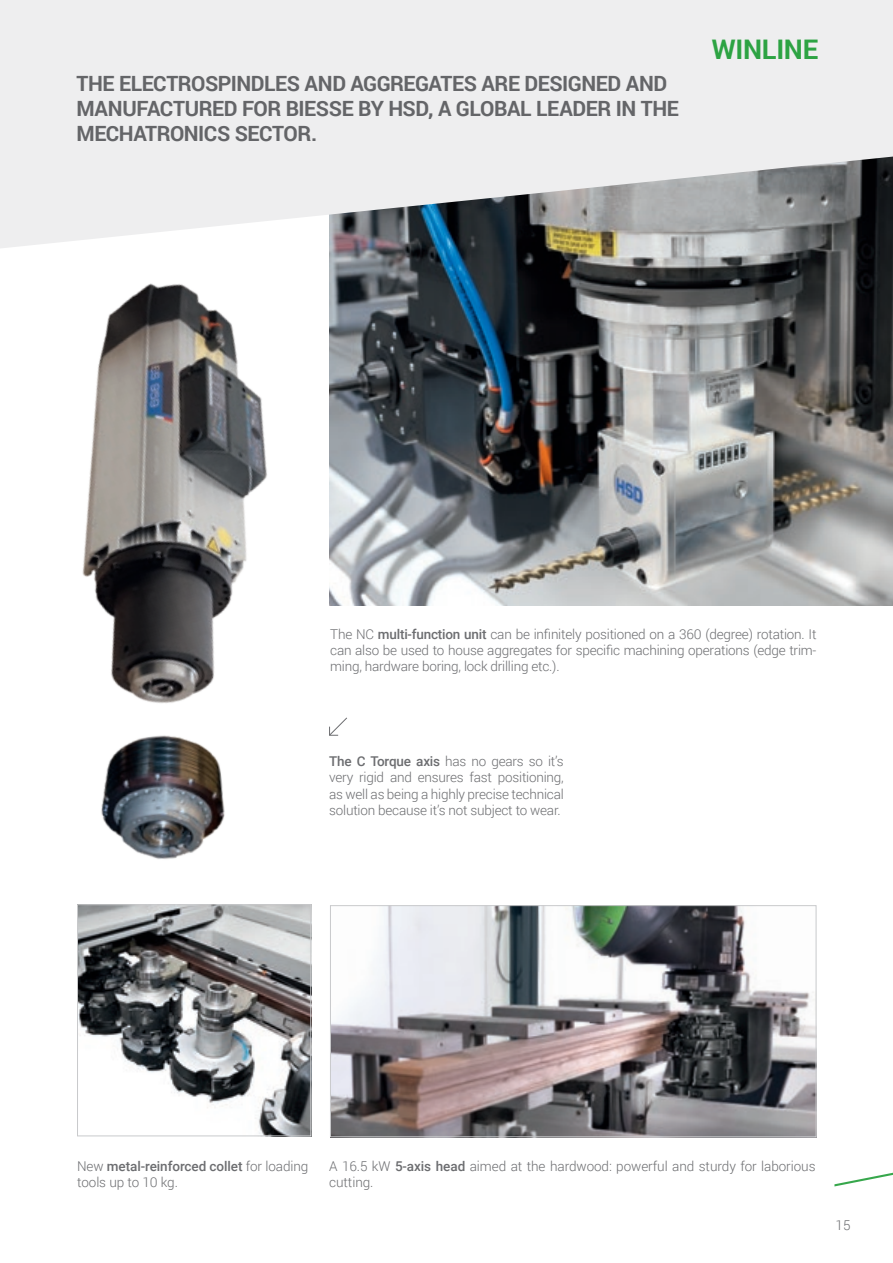
<style>
.page{position:relative;width:893px;height:1263px;background:#fff}
.page>*{position:absolute;margin:0;border:0;box-sizing:border-box;transform-origin:0 0}
.t1{font:700 27px "Roboto";letter-spacing:-.01em;color:#2da343}
.t2{font:700 21px/25.2px "Roboto";letter-spacing:-.02em;color:#6c6d70}
.t3{font:300 13.5px/16.2px "Roboto";letter-spacing:-.015em;color:#6c6d70;text-align:justify}
.t4{font:500 13.5px "Roboto";letter-spacing:-.005em;color:#6c6d70}
.s1{font-weight:500}
.s2{font-weight:300}
</style>
<div class="page">
<img style="left:381px;top:248px;width:512px;height:358px">
<svg style="left:0;top:0;width:893px;height:248px;background:#dadbdc"></svg>
<svg style="left:834px;top:1172px;width:59px;height:14px"></svg>
<img style="left:0;top:228px;width:381px;height:475px">
<img style="left:101px;top:735px;width:124px;height:124px">
<img style="left:79px;top:906px;width:230px;height:228px">
<div style="left:77px;top:904px;width:234px;height:232px;border:1px solid #c9cacc"></div>
<img style="left:332px;top:907px;width:482px;height:228px">
<div style="left:330px;top:905px;width:486px;height:232px;border:1px solid #c9cacc"></div>
<svg style="left:329px;top:717px;width:18px;height:19px"></svg>
<h2 class="t2" style="left:77px;top:70px;width:604px">THE ELECTROSPINDLES AND AGGREGATES ARE DESIGNED AND<br>MANUFACTURED FOR BIESSE BY HSD, A GLOBAL LEADER IN THE<br>MECHATRONICS SECTOR.</h2>
<p class="t1" style="left:712px;top:30px;width:108px">WINLINE</p>
<p class="t3" style="left:330px;top:625px;width:488px">The NC <span class="s1">multi-function unit</span> can be infinitely positioned on a 360 (degree) rotation. It can also be used to house aggregates for specific machining operations (edge trim&shy;ming, hardware boring, lock drilling etc.).</p>
<p class="t3" style="left:329px;top:753px;width:236px"><span class="s1">The C Torque axis</span> has no gears so it’s very rigid and ensures fast positioning, as well as being a highly precise technical solution because it’s not subject to wear.</p>
<p class="t4" style="left:77px;top:1156px;width:233px"><span class="s2">New</span> metal-reinforced collet <span class="s2">for loading</span></p>
<p class="t3" style="left:77px;top:1173px;width:102px">tools up to 10 kg.</p>
<p class="t3" style="left:329px;top:1157px;width:488px">A 16.5 kW <span class="s1">5-axis head</span> aimed at the hardwood: powerful and sturdy for laborious cutting.</p>
<p class="t3" style="left:836px;top:1216px;width:16px">15</p>
</div>
